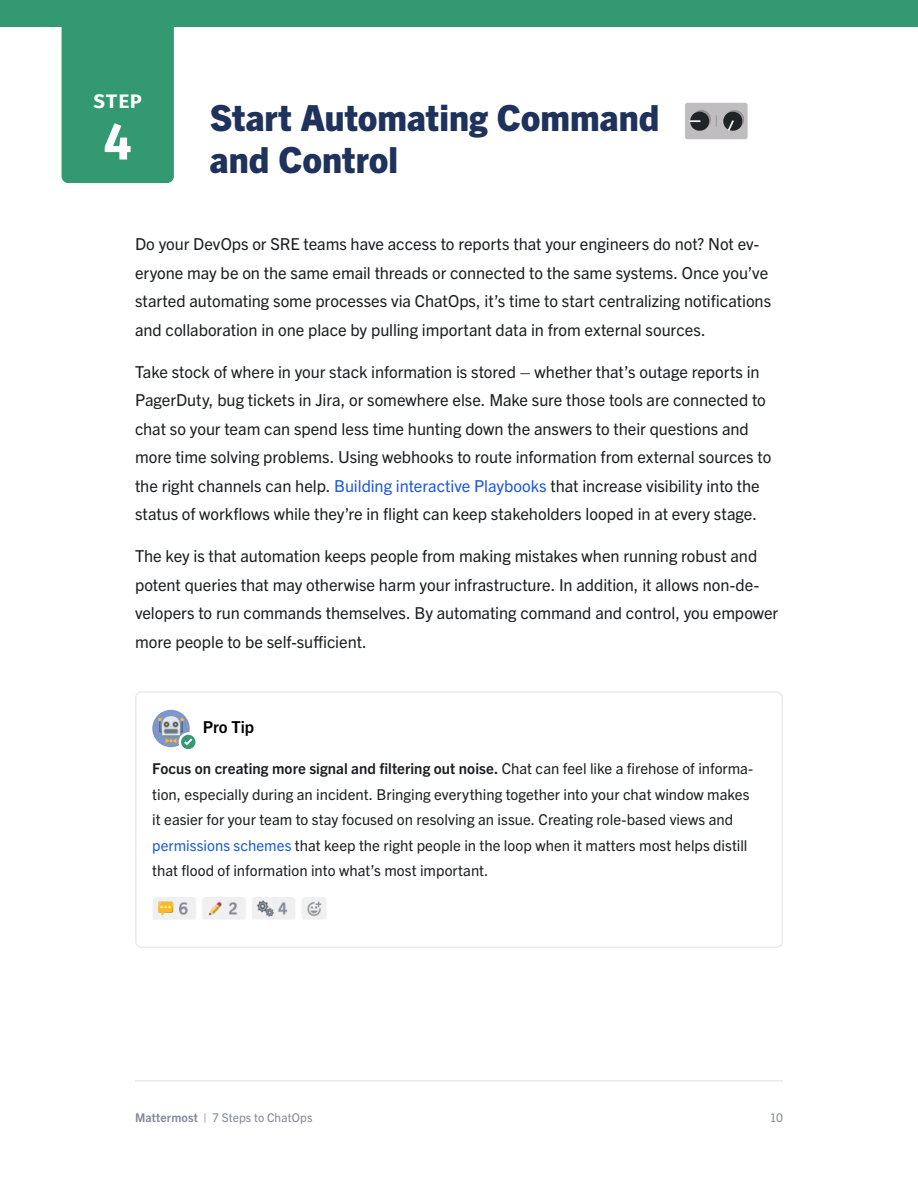
<style>
.page{position:relative;width:918px;height:1188px;background:#fff}
.page>*{position:absolute;margin:0;border:0;box-sizing:border-box;transform-origin:0 0}
.t1{font:700 51px "Fira Mono";color:#fff}
.t2{font:800 36px/42px "Trade Gothic Next LT Pro";color:#1e325c}
.t3{font:700 19.5px "Fira Mono";color:#fff}
.t4{font:16.5px/28.5px "Trade Gothic Next LT Pro";letter-spacing:-.005em;color:#1b1d22}
.t5{font:700 16.5px "Trade Gothic Next LT Pro";color:#000}
.t6{font:15px/25.5px "Trade Gothic Next LT Pro";color:#1b1d22}
.t7{font:12px "Trade Gothic Next LT Pro";letter-spacing:.01em;color:#818698}
.s1{color:#1c58d9}
.s2{font-weight:700}
</style>
<div class="page">
<hr style="left:135px;top:1080px;width:648px;height:2px;background:#ebebef">
<div style="left:0;top:0;width:918px;height:27px;background:#339970"></div>
<div style="left:62px;top:0;width:112px;height:183px;background:#339970;border-radius:7px"></div>
<div style="left:135px;top:691px;width:648px;height:257px;border:2px solid #ebebef;border-radius:6px"></div>
<img style="left:153px;top:897px;width:173px;height:22px">
<svg style="left:685px;top:103px;width:63px;height:36px;background:#98989a"></svg>
<div style="left:152px;top:710px;width:38px;height:37px;background:#7e96c8;border-radius:50%"></div>
<svg style="left:180px;top:734px;width:17px;height:16px"></svg>
<div style="left:179px;top:732px;width:19px;height:20px;border:2px solid #fff;border-radius:50%"></div>
<svg style="left:158px;top:716px;width:34px;height:29px"></svg>
<p class="t3" style="left:94px;top:88px;width:50px">STEP</p>
<h1 class="t1" style="left:102px;top:106px;width:32px">4</h1>
<h2 class="t2" style="left:210px;top:94px;width:451px">Start Automating Command and Control</h2>
<p class="t4" style="left:135px;top:229px;width:638px">Do your DevOps or SRE teams have access to reports that your engineers do not? Not ev&shy;eryone may be on the same email threads or connected to the same systems. Once you’ve started automating some processes via ChatOps, it’s time to start centralizing notifications and collaboration in one place by pulling important data in from external sources.</p>
<p class="t4" style="left:135px;top:356px;width:638px">Take stock of where in your stack information is stored – whether that’s outage reports in PagerDuty, bug tickets in Jira, or somewhere else. Make sure those tools are connected to chat so your team can spend less time hunting down the answers to their questions and more time solving problems. Using webhooks to route information from external sources to the right channels can help. <span class="s1">Building interactive Playbooks</span> that increase visibility into the status of workflows while they’re in flight can keep stakeholders looped in at every stage.</p>
<p class="t4" style="left:135px;top:541px;width:645px">The key is that automation keeps people from making mistakes when running robust and potent queries that may otherwise harm your infrastructure. In addition, it allows non-de&shy;velopers to run commands themselves. By automating command and control, you empower more people to be self-sufficient.</p>
<p class="t5" style="left:203px;top:716px;width:53px">Pro Tip</p>
<p class="t6" style="left:152px;top:755px;width:603px"><span class="s2">Focus on creating more signal and filtering out noise.</span> Chat can feel like a firehose of informa&shy;tion, especially during an incident. Bringing everything together into your chat window makes it easier for your team to stay focused on resolving an issue. Creating role-based views and <span class="s1">permissions schemes</span> that keep the right people in the loop when it matters most helps distill that flood of information into what’s most important.</p>
<p class="t7" style="left:135px;top:1109px;width:179px"><span class="s2">Mattermost</span> | 7 Steps to ChatOps</p>
<p class="t7" style="left:770px;top:1109px;width:15px">10</p>
</div>
